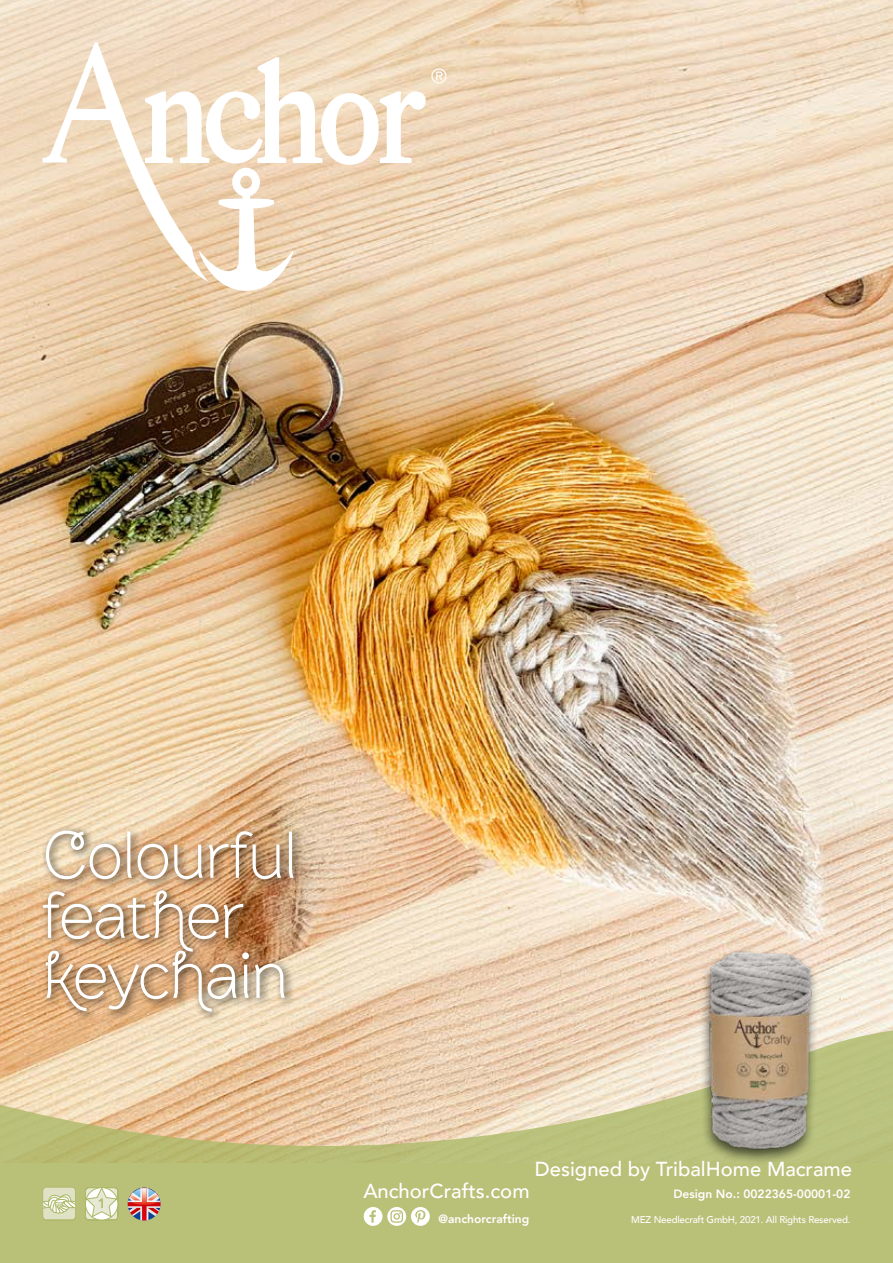
<style>
.page{position:relative;width:893px;height:1263px;background:#fff}
.page>*{position:absolute;margin:0;border:0;box-sizing:border-box;transform-origin:0 0}
.t1{font:300 67.5px/60px "Brownstone Sans";letter-spacing:-.025em;color:#fff}
.t2{font:500 20.25px "Avenir";color:#fff}
.t3{font:800 13.5px "Avenir";color:#acb968}
.t4{font:800 12px "Avenir";color:#fff}
.t5{font:500 9.75px "Avenir";letter-spacing:-.02em;color:#fff}
</style>
<div class="page">
<img style="left:0;top:0;width:893px;height:1029px">
<svg style="left:0;top:1029px;width:893px;height:234px;background:#ccc58b"></svg>
<svg style="left:85px;top:1186px;width:34px;height:35px"></svg>
<svg style="left:364px;top:1207px;width:66px;height:19px"></svg>
<svg style="left:128px;top:1188px;width:33px;height:32px"></svg>
<div style="left:38px;top:825px;width:266px;height:197px;background:#000;opacity:.75"></div>
<div style="left:699px;top:949px;width:121px;height:216px;background:#000;opacity:.65"></div>
<img style="left:649px;top:942px;width:224px;height:215px">
<img style="left:0;top:0;width:873px;height:623px">
<svg style="left:43px;top:1187px;width:33px;height:33px"></svg>
<h1 class="t1" style="left:43px;top:824px;width:258px">Colourful feather keychain</h1>
<p class="t3" style="left:98px;top:1193px;width:9px">1</p>
<p class="t2" style="left:535px;top:1151px;width:319px">Designed by TribalHome Macrame</p>
<p class="t2" style="left:363px;top:1173px;width:168px">AnchorCrafts.com</p>
<p class="t4" style="left:439px;top:1209px;width:92px">@anchorcrafting</p>
<p class="t5" style="left:631px;top:1211px;width:221px">MEZ Needlecraft GmbH, 2021. All Rights Reserved.</p>
<p class="t4" style="left:673px;top:1184px;width:178px">Design No.: 0022365-00001-02</p>
</div>
